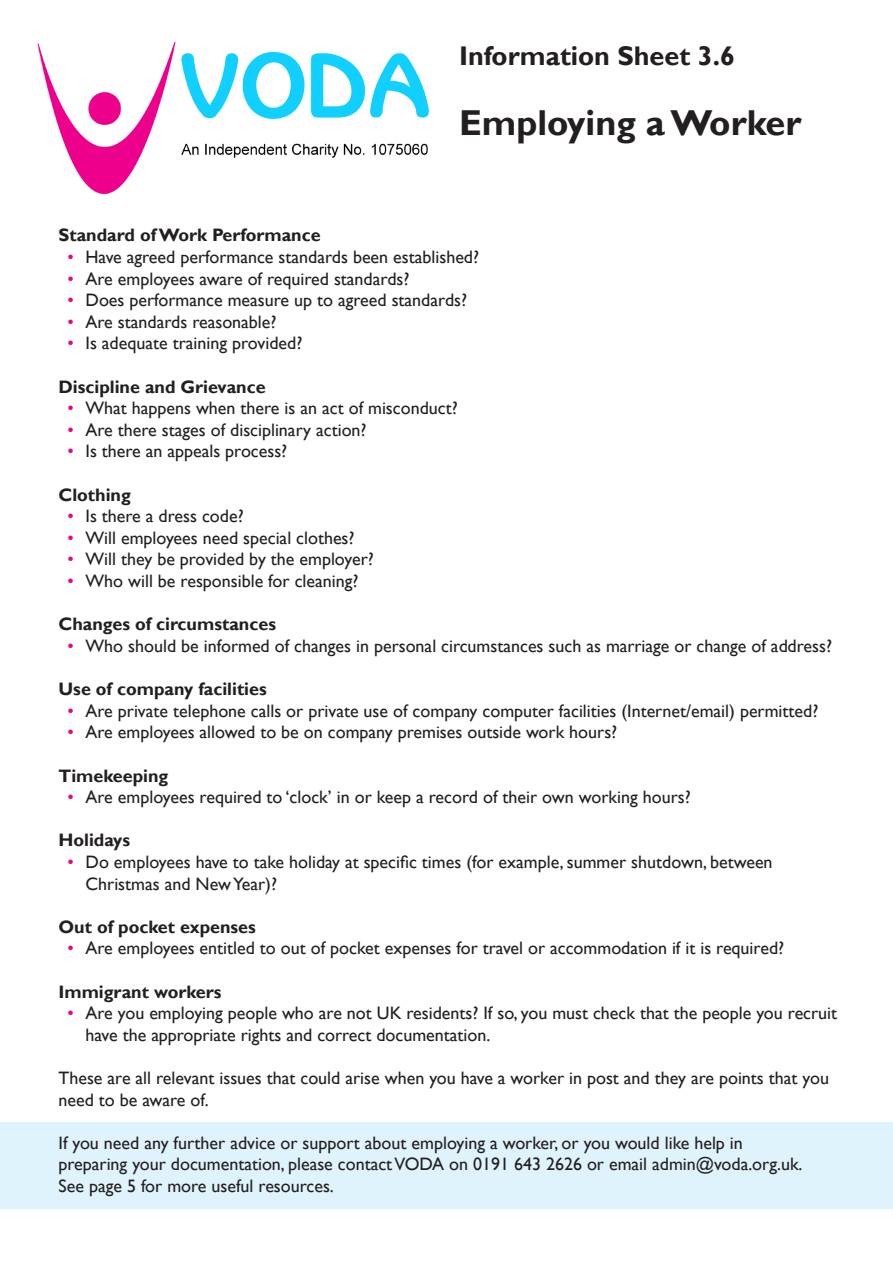
<style>
.page{position:relative;width:893px;height:1263px;background:#fff}
.page>*{position:absolute;margin:0;border:0;box-sizing:border-box;transform-origin:0 0}
.t1{font:700 36px "Gill Sans";color:#231f20}
.t2{font:700 27px "Gill Sans";color:#231f20}
.t3{font:18px/21.6px "Gill Sans";color:#231f20}
.t4{font:700 18px "Gill Sans";color:#231f20}
.s1{color:#ed008c}
</style>
<div class="page">
<div style="left:0;top:1122px;width:893px;height:87px;background:#dff3fc"></div>
<img style="left:37px;top:41px;width:392px;height:153px">
<p class="t2" style="left:459px;top:39px;width:277px">Information Sheet 3.6</p>
<p class="t1" style="left:459px;top:101px;width:344px">Employing a Worker</p>
<p class="t4" style="left:58px;top:225px;width:264px">Standard of Work Performance</p>
<p class="t3" style="left:68px;top:246px;width:413px"><span class="s1">•</span> Have agreed performance standards been established?</p>
<p class="t3" style="left:68px;top:268px;width:343px"><span class="s1">•</span> Are employees aware of required standards?</p>
<p class="t3" style="left:68px;top:290px;width:401px"><span class="s1">•</span> Does performance measure up to agreed standards?</p>
<p class="t3" style="left:68px;top:311px;width:210px"><span class="s1">•</span> Are standards reasonable?</p>
<p class="t3" style="left:68px;top:333px;width:236px"><span class="s1">•</span> Is adequate training provided?</p>
<p class="t4" style="left:58px;top:376px;width:209px">Discipline and Grievance</p>
<p class="t3" style="left:68px;top:398px;width:392px"><span class="s1">•</span> What happens when there is an act of misconduct?</p>
<p class="t3" style="left:68px;top:419px;width:301px"><span class="s1">•</span> Are there stages of disciplinary action?</p>
<p class="t3" style="left:68px;top:441px;width:221px"><span class="s1">•</span> Is there an appeals process?</p>
<p class="t4" style="left:58px;top:484px;width:74px">Clothing</p>
<p class="t3" style="left:68px;top:506px;width:178px"><span class="s1">•</span> Is there a dress code?</p>
<p class="t3" style="left:68px;top:527px;width:289px"><span class="s1">•</span> Will employees need special clothes?</p>
<p class="t3" style="left:68px;top:549px;width:308px"><span class="s1">•</span> Will they be provided by the employer?</p>
<p class="t3" style="left:68px;top:570px;width:292px"><span class="s1">•</span> Who will be responsible for cleaning?</p>
<p class="t4" style="left:58px;top:613px;width:219px">Changes of circumstances</p>
<p class="t3" style="left:68px;top:635px;width:766px"><span class="s1">•</span> Who should be informed of changes in personal circumstances such as marriage or change of address?</p>
<p class="t4" style="left:58px;top:678px;width:210px">Use of company facilities</p>
<p class="t3" style="left:68px;top:700px;width:752px"><span class="s1">•</span> Are private telephone calls or private use of company computer facilities (Internet/email) permitted?</p>
<p class="t3" style="left:68px;top:722px;width:551px"><span class="s1">•</span> Are employees allowed to be on company premises outside work hours?</p>
<p class="t4" style="left:58px;top:765px;width:111px">Timekeeping</p>
<p class="t3" style="left:68px;top:786px;width:625px"><span class="s1">•</span> Are employees required to ‘clock’ in or keep a record of their own working hours?</p>
<p class="t4" style="left:58px;top:829px;width:73px">Holidays</p>
<p class="t3" style="left:86px;top:851px;width:689px;text-indent:-18px"><span class="s1">•</span> Do employees have to take holiday at specific times (for example, summer shutdown, between<br>Christmas and New Year)?</p>
<p class="t4" style="left:58px;top:916px;width:199px">Out of pocket expenses</p>
<p class="t3" style="left:68px;top:938px;width:718px"><span class="s1">•</span> Are employees entitled to out of pocket expenses for travel or accommodation if it is required?</p>
<p class="t4" style="left:58px;top:981px;width:165px">Immigrant workers</p>
<p class="t3" style="left:86px;top:1002px;width:753px;text-indent:-18px"><span class="s1">•</span> Are you employing people who are not UK residents? If so, you must check that the people you recruit have the appropriate rights and correct documentation.</p>
<p class="t3" style="left:58px;top:1067px;width:772px">These are all relevant issues that could arise when you have a worker in post and they are points that you need to be aware of.</p>
<p class="t3" style="left:58px;top:1132px;width:746px">If you need any further advice or support about employing a worker, or you would like help in preparing your documentation, please contact VODA on 0191 643 2626 or email admin@voda.org.uk.<br>See page 5 for more useful resources.</p>
</div>
